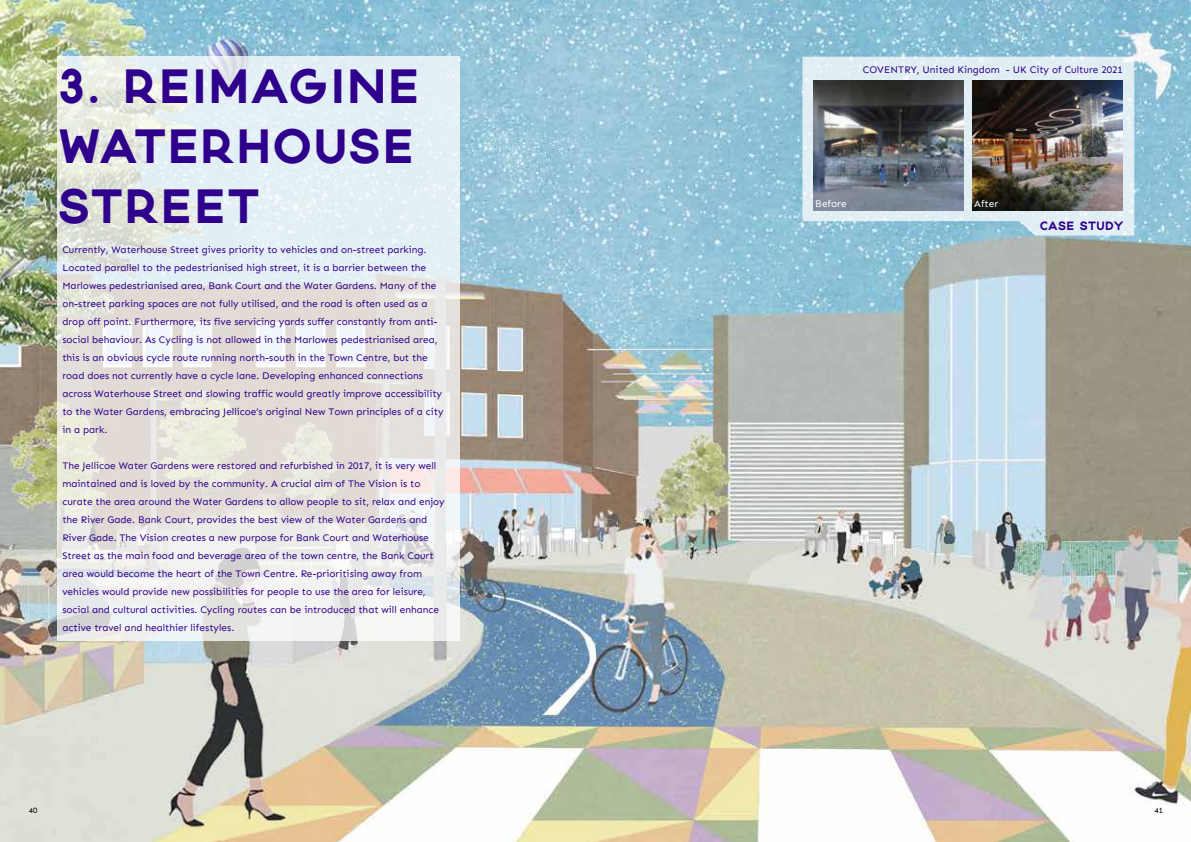
<style>
.page{position:relative;width:1191px;height:842px;background:#fff}
.page>*{position:absolute;margin:0;border:0;box-sizing:border-box;transform-origin:0 0}
.t1{font:800 48px/60px "IYANNU";letter-spacing:-.02em;color:#2e008b;text-align:justify}
.t2{font:800 12px "IYANNU";letter-spacing:-.02em;color:#2e008b}
.t3{font:10px/18px "Sen";color:#2e008b}
.t4{font:10px "Sen";color:#fff}
.t5{font:8px "Sen";color:#000}
</style>
<div class="page">
<img style="left:0;top:0;width:1191px;height:842px">
<svg style="left:57px;top:57px;width:402px;height:584px;background:#e6e9e7"></svg>
<svg style="left:802px;top:57px;width:332px;height:179px;background:#ccdfe7"></svg>
<img style="left:814px;top:81px;width:150px;height:129px">
<img style="left:973px;top:81px;width:149px;height:129px">
<h1 class="t1" style="left:57px;top:57px;width:365px">3. REIMAGINE WATERHOUSE STREET</h1>
<p class="t3" style="left:62px;top:241px;width:383px">Currently, Waterhouse Street gives priority to vehicles and on-street parking.<br>Located parallel to the pedestrianised high street, it is a barrier between the Marlowes pedestrianised area, Bank Court and the Water Gardens. Many of the on-street parking spaces are not fully utilised, and the road is often used as a drop off point. Furthermore, its five servicing yards suffer constantly from anti&shy;social behaviour. As Cycling is not allowed in the Marlowes pedestrianised area, this is an obvious cycle route running north-south in the Town Centre, but the road does not currently have a cycle lane. Developing enhanced connections across Waterhouse Street and slowing traffic would greatly improve accessibility to the Water Gardens, embracing Jellicoe’s original New Town principles of a city in a park.</p>
<p class="t3" style="left:62px;top:457px;width:384px">The Jellicoe Water Gardens were restored and refurbished in 2017, it is very well maintained and is loved by the community. A crucial aim of The Vision is to curate the area around the Water Gardens to allow people to sit, relax and enjoy the River Gade. Bank Court, provides the best view of the Water Gardens and River Gade. The Vision creates a new purpose for Bank Court and Waterhouse Street as the main food and beverage area of the town centre, the Bank Court area would become the heart of the Town Centre. Re-prioritising away from vehicles would provide new possibilities for people to use the area for leisure, social and cultural activities. Cycling routes can be introduced that will enhance active travel and healthier lifestyles.</p>
<p class="t3" style="left:862px;top:60px;width:262px">COVENTRY, United Kingdom - UK City of Culture 2021</p>
<p class="t4" style="left:815px;top:198px;width:33px">Before</p>
<p class="t4" style="left:974px;top:198px;width:25px">After</p>
<p class="t2" style="left:1040px;top:218px;width:86px">CASE STUDY</p>
<p class="t5" style="left:29px;top:805px;width:10px">40</p>
<p class="t5" style="left:1154px;top:805px;width:10px">41</p>
</div>
